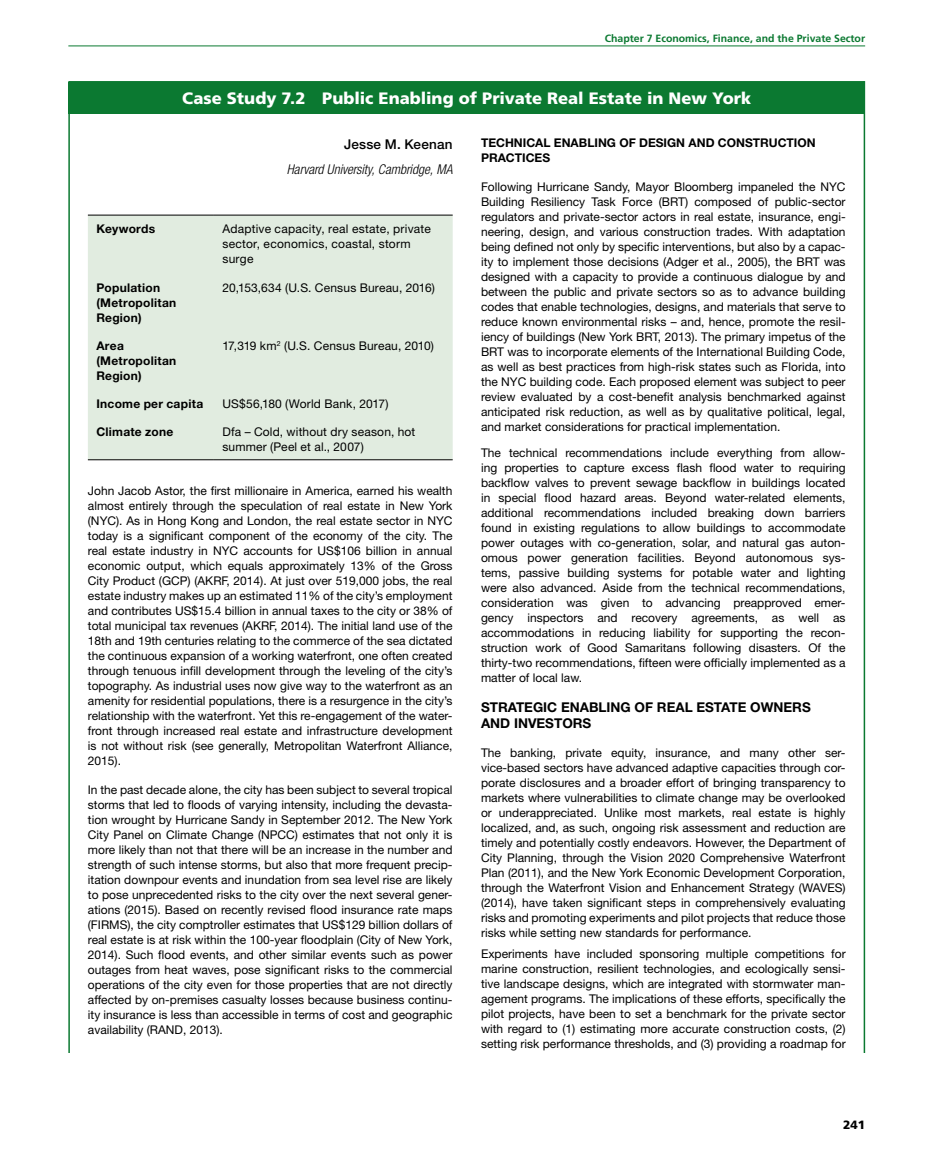
<style>
.page{position:relative;width:932px;height:1174px;background:#fff}
.page>*{position:absolute;margin:0;border:0;box-sizing:border-box;transform-origin:0 0}
.t1{font:900 16.5px "Frutiger LT Std";color:#fff}
.t2{font:700 13.5px/16.5px "Helvetica Neue LT Std";color:#000}
.t3{font:italic 300 condensed 13.5px "Helvetica Neue LT Std";color:#000}
.t4{font:500 13.5px "Helvetica Neue LT Std";letter-spacing:.015em;color:#000}
.t5{font:12px/15px "Helvetica Neue LT Std";color:#000;text-align:justify}
.t6{font:700 12px/15px "Helvetica Neue LT Std";letter-spacing:.02em;color:#000}
.t7{font:12px/15px "Helvetica Neue LT Std";letter-spacing:.02em;color:#000}
.t8{font:700 12px/15px "Helvetica Neue LT Std";color:#000}
.t9{font:900 12px "Frutiger LT Std";color:#000}
.t10{font:700 10.5px "Frutiger LT Std";color:#0b7931}
</style>
<div class="page">
<hr style="left:68px;top:46px;width:796px;height:1px;background:#0b7931">
<div style="left:68px;top:82px;width:796px;height:31px;background:#0b7931"></div>
<div style="left:88px;top:216px;width:364px;height:243px;background:#e1ece0"></div>
<hr style="left:88px;top:459px;width:126px;height:1px;background:#000">
<hr style="left:214px;top:459px;width:238px;height:1px;background:#000">
<hr style="left:88px;top:215px;width:126px;height:1px;background:#000">
<hr style="left:214px;top:215px;width:238px;height:1px;background:#000">
<p class="t10" style="left:604px;top:32px;width:262px">Chapter 7 Economics, Finance, and the Private Sector</p>
<h1 class="t1" style="left:182px;top:88px;width:570px">Case Study 7.2 Public Enabling of Private Real Estate in New York</h1>
<p class="t4" style="left:344px;top:136px;width:110px">Jesse M. Keenan</p>
<p class="t3" style="left:286px;top:162px;width:167px">Harvard University, Cambridge, MA</p>
<p class="t8" style="left:481px;top:135px;width:336px">TECHNICAL ENABLING OF DESIGN AND CONSTRUCTION<br>PRACTICES</p>
<p class="t5" style="left:481px;top:179px;width:366px">Following Hurricane Sandy, Mayor Bloomberg impaneled the NYC Building Resiliency Task Force (BRT) composed of public-sector regulators and private-sector actors in real estate, insurance, engi&shy;neering, design, and various construction trades. With adaptation being defined not only by specific interventions, but also by a capac&shy;ity to implement those decisions (Adger et al., 2005), the BRT was designed with a capacity to provide a continuous dialogue by and between the public and private sectors so as to advance building codes that enable technologies, designs, and materials that serve to reduce known environmental risks – and, hence, promote the resil&shy;iency of buildings (New York BRT, 2013). The primary impetus of the BRT was to incorporate elements of the International Building Code, as well as best practices from high-risk states such as Florida, into the NYC building code. Each proposed element was subject to peer review evaluated by a cost-benefit analysis benchmarked against anticipated risk reduction, as well as by qualitative political, legal, and market considerations for practical implementation.</p>
<p class="t5" style="left:481px;top:444px;width:366px">The technical recommendations include everything from allow&shy;ing properties to capture excess flash flood water to requiring backflow valves to prevent sewage backflow in buildings located in special flood hazard areas. Beyond water-related elements, additional recommendations included breaking down barriers found in existing regulations to allow buildings to accommodate power outages with co-generation, solar, and natural gas auton&shy;omous power generation facilities. Beyond autonomous sys&shy;tems, passive building systems for potable water and lighting were also advanced. Aside from the technical recommendations, consideration was given to advancing preapproved emer&shy;gency inspectors and recovery agreements, as well as accommodations in reducing liability for supporting the recon&shy;struction work of Good Samaritans following disasters. Of the thirty-two recommendations, fifteen were officially implemented as a matter of local law.</p>
<p class="t2" style="left:481px;top:698px;width:331px">STRATEGIC ENABLING OF REAL ESTATE OWNERS<br>AND INVESTORS</p>
<p class="t5" style="left:481px;top:744px;width:366px">The banking, private equity, insurance, and many other ser&shy;vice-based sectors have advanced adaptive capacities through cor&shy;porate disclosures and a broader effort of bringing transparency to markets where vulnerabilities to climate change may be overlooked or underappreciated. Unlike most markets, real estate is highly localized, and, as such, ongoing risk assessment and reduction are timely and potentially costly endeavors. However, the Department of City Planning, through the Vision 2020 Comprehensive Waterfront Plan (2011), and the New York Economic Development Corporation, through the Waterfront Vision and Enhancement Strategy (WAVES) (2014), have taken significant steps in comprehensively evaluating risks and promoting experiments and pilot projects that reduce those risks while setting new standards for performance.</p>
<p class="t5" style="left:481px;top:945px;width:366px">Experiments have included sponsoring multiple competitions for marine construction, resilient technologies, and ecologically sensi&shy;tive landscape designs, which are integrated with stormwater man&shy;agement programs. The implications of these efforts, specifically the pilot projects, have been to set a benchmark for the private sector with regard to (1) estimating more accurate construction costs, (2) setting risk performance thresholds, and (3) providing a roadmap for</p>
<p class="t6" style="left:96px;top:221px;width:60px">Keywords</p>
<p class="t7" style="left:222px;top:221px;width:210px">Adaptive capacity, real estate, private sector, economics, coastal, storm surge</p>
<p class="t6" style="left:96px;top:279px;width:81px">Population (Metropolitan<br>Region)</p>
<p class="t5" style="left:222px;top:279px;width:214px">20,153,634 (U.S. Census Bureau, 2016)</p>
<p class="t6" style="left:96px;top:337px;width:81px">Area (Metropolitan<br>Region)</p>
<p class="t5" style="left:222px;top:338px;width:213px">17,319 km<sup>2</sup> (U.S. Census Bureau, 2010)</p>
<p class="t6" style="left:96px;top:395px;width:108px">Income per capita</p>
<p class="t5" style="left:222px;top:396px;width:167px">US$56,180 (World Bank, 2017)</p>
<p class="t6" style="left:96px;top:424px;width:79px">Climate zone</p>
<p class="t5" style="left:222px;top:424px;width:194px">Dfa – Cold, without dry season, hot summer (Peel et al., 2007)</p>
<p class="t5" style="left:88px;top:483px;width:366px">John Jacob Astor, the first millionaire in America, earned his wealth almost entirely through the speculation of real estate in New York (NYC). As in Hong Kong and London, the real estate sector in NYC today is a significant component of the economy of the city. The real estate industry in NYC accounts for US$106 billion in annual economic output, which equals approximately 13% of the Gross City Product (GCP) (AKRF, 2014). At just over 519,000 jobs, the real estate industry makes up an estimated 11% of the city’s employment and contributes US$15.4 billion in annual taxes to the city or 38% of total municipal tax revenues (AKRF, 2014). The initial land use of the 18th and 19th centuries relating to the commerce of the sea dictated the continuous expansion of a working waterfront, one often created through tenuous infill development through the leveling of the city’s topography. As industrial uses now give way to the waterfront as an amenity for residential populations, there is a resurgence in the city’s relationship with the waterfront. Yet this re-engagement of the water&shy;front through increased real estate and infrastructure development is not without risk (see generally, Metropolitan Waterfront Alliance, 2015).</p>
<p class="t5" style="left:88px;top:782px;width:366px">In the past decade alone, the city has been subject to several tropical storms that led to floods of varying intensity, including the devasta&shy;tion wrought by Hurricane Sandy in September 2012. The New York City Panel on Climate Change (NPCC) estimates that not only it is more likely than not that there will be an increase in the number and strength of such intense storms, but also that more frequent precip&shy;itation downpour events and inundation from sea level rise are likely to pose unprecedented risks to the city over the next several gener&shy;ations (2015). Based on recently revised flood insurance rate maps (FIRMS), the city comptroller estimates that US$129 billion dollars of real estate is at risk within the 100-year floodplain (City of New York, 2014). Such flood events, and other similar events such as power outages from heat waves, pose significant risks to the commercial operations of the city even for those properties that are not directly affected by on-premises casualty losses because business continu&shy;ity insurance is less than accessible in terms of cost and geographic availability (RAND, 2013).</p>
<p class="t9" style="left:842px;top:1117px;width:24px">241</p>
</div>
